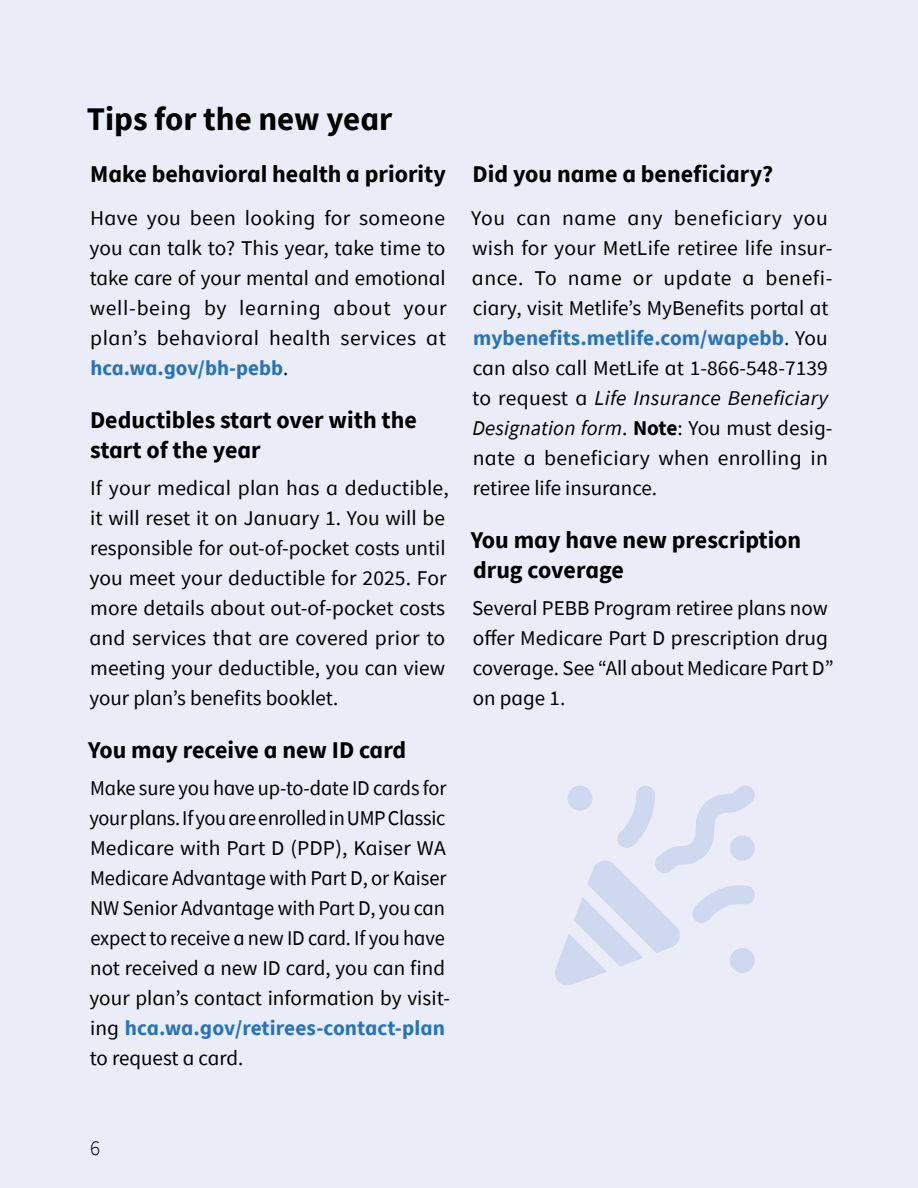
<style>
.page{position:relative;width:918px;height:1188px;background:#eaedf7}
.page>*{position:absolute;margin:0;border:0;box-sizing:border-box;transform-origin:0 0}
.t1{font:700 33px "Source Sans Pro";color:#000}
.t2{font:700 24px/30px "Source Sans Pro";color:#000}
.t3{font:21px/30px "Source Sans Pro";color:#000}
.t4{font:300 21px "Source Sans Pro";color:#000}
.s1{font-weight:700;color:#2574bb}
.s2{font-style:italic}
.s3{font-weight:700}
</style>
<div class="page">
<svg style="left:555px;top:786px;width:200px;height:200px"></svg>
<h2 class="t1" style="left:87px;top:96px;width:307px">Tips for the new year</h2>
<h3 class="t2" style="left:90px;top:159px;width:357px">Make behavioral health a priority</h3>
<p class="t3" style="left:89px;top:203px;width:359px;text-align:justify">Have you been looking for someone you can talk to? This year, take time to take care of your mental and emotional well-being by learning about your plan’s behavioral health services at <span class="s1">hca.wa.gov/bh-pebb</span>.</p>
<h3 class="t2" style="left:90px;top:404px;width:328px">Deductibles start over with the start of the year</h3>
<p class="t3" style="left:89px;top:473px;width:361px">If your medical plan has a deductible, it will reset it on January 1. You will be responsible for out-of-pocket costs until you meet your deductible for 2025. For more details about out-of-pocket costs and services that are covered prior to meeting your deductible, you can view your plan’s benefits booklet.</p>
<h3 class="t2" style="left:88px;top:734px;width:320px">You may receive a new ID card</h3>
<p class="t3" style="left:89px;top:773px;width:362px">Make sure you have up-to-date ID cards for your plans. If you are enrolled in UMP Classic Medicare with Part D (PDP), Kaiser WA Medicare Advantage with Part D, or Kaiser NW Senior Advantage with Part D, you can expect to receive a new ID card. If you have not received a new ID card, you can find your plan’s contact information by visit&shy;ing <span class="s1">hca.wa.gov/retirees-contact-plan </span>to request a card.</p>
<h3 class="t2" style="left:473px;top:159px;width:302px">Did you name a beneficiary?</h3>
<p class="t3" style="left:471px;top:203px;width:363px">You can name any beneficiary you wish for your MetLife retiree life insur&shy;ance. To name or update a benefi&shy;ciary, visit Metlife’s MyBenefits portal at <span class="s1">mybenefits.metlife.com/wapebb</span>. You can also call MetLife at 1-866-548-7139 to request a <span class="s2">Life Insurance Beneficiary Designation form</span>. <span class="s3">Note</span>: You must desig&shy;nate a beneficiary when enrolling in retiree life insurance.</p>
<h3 class="t2" style="left:471px;top:524px;width:332px">You may have new prescription drug coverage</h3>
<p class="t3" style="left:472px;top:593px;width:363px">Several PEBB Program retiree plans now offer Medicare Part D prescription drug coverage. See “All about Medicare Part D” on page 1.</p>
<p class="t4" style="left:90px;top:1135px;width:12px">6</p>
</div>
